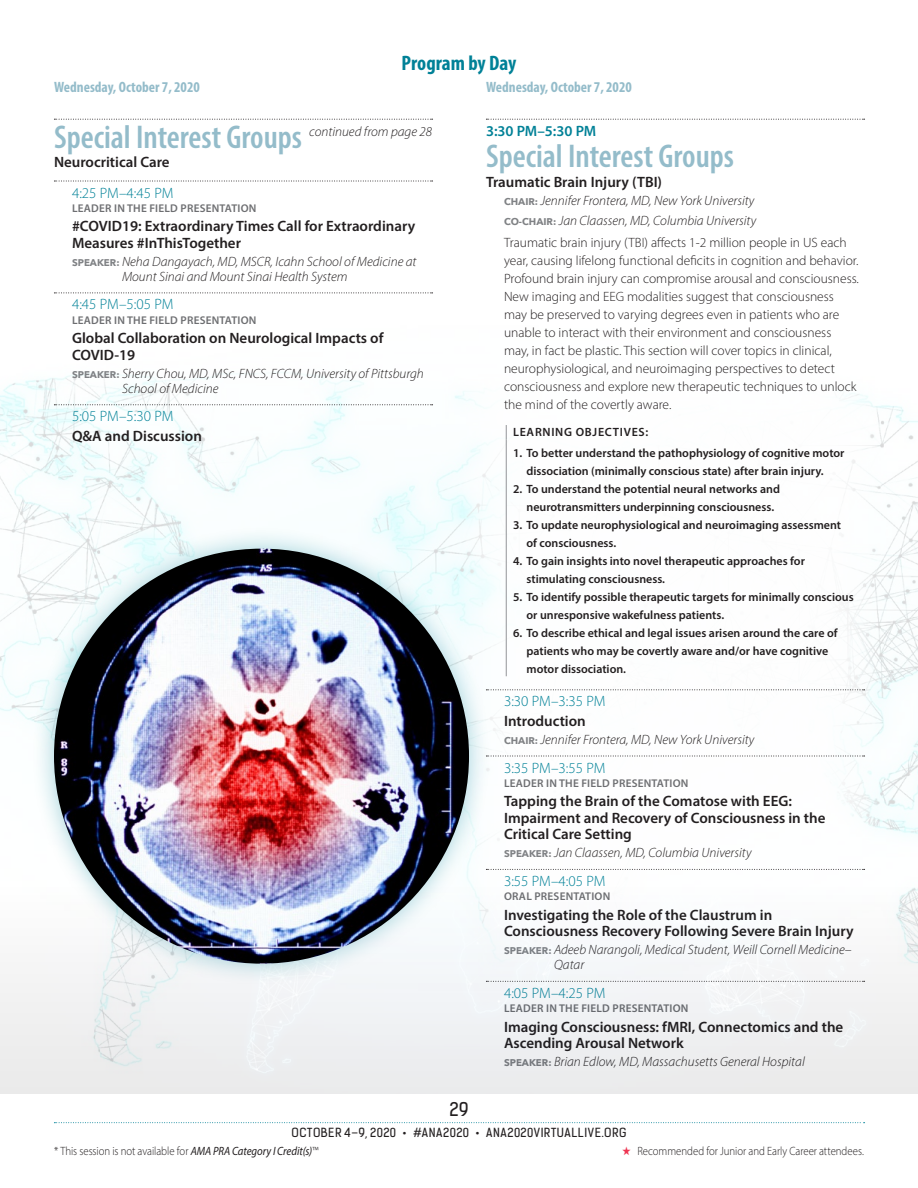
<style>
.page{position:relative;width:918px;height:1188px;background:#fff}
.page>*{position:absolute;margin:0;border:0;box-sizing:border-box;transform-origin:0 0}
.t1{font:600 condensed 33px "Myriad Pro";color:#94bcca}
.t2{font:700 condensed 21px "Myriad Pro";color:#008197}
.t3{font:18px "Kelson Sans Regular RU";color:#231f20}
.t4{font:600 15px/16.5px "Myriad Pro";color:#231f20}
.t5{font:300 15px "Myriad Pro";letter-spacing:-.005em;color:#008197}
.t6{font:700 condensed 15px "Myriad Pro";color:#94bcca}
.t7{font:600 15px "Myriad Pro";letter-spacing:-.005em;color:#008197}
.t8{font:italic 300 13.5px/15px "Myriad Pro";color:#231f20}
.t9{font:300 13.5px/18px "Myriad Pro";color:#231f20}
.t10{font:600 12px/18px "Myriad Pro";color:#231f20}
.t11{font:300 12px "Myriad Pro";letter-spacing:-.005em;color:#231f20;scale:.9 1}
.t12{font:12px "Kelson Sans Regular RU";letter-spacing:.04em;color:#231f20}
.t13{font:600 12px "Myriad Pro";letter-spacing:.06em;color:#231f20}
.t14{font:600 11.25px "Myriad Pro";letter-spacing:.02em;color:#6d6e71}
.s1{font-family:"Avenir Next";font-weight:700;font-style:normal;font-size:9.75px;color:#808285}
.s2{font-style:normal}
.s3{font-weight:400;font-style:italic}
.s4{color:#ee3552}
</style>
<div class="page">
<img style="left:0;top:380px;width:918px;height:744px">
<svg style="left:54px;top:1122px;width:811px;height:1px"></svg>
<svg style="left:39px;top:292px;width:840px;height:543px"></svg>
<svg style="left:54px;top:181px;width:379px;height:1px"></svg>
<svg style="left:54px;top:293px;width:379px;height:1px"></svg>
<svg style="left:54px;top:404px;width:379px;height:1px"></svg>
<svg style="left:486px;top:119px;width:379px;height:1px"></svg>
<svg style="left:506px;top:425px;width:1px;height:14px"></svg>
<hr style="left:506px;top:439px;width:1px;height:237px;background:#939598">
<svg style="left:491px;top:689px;width:374px;height:1px"></svg>
<svg style="left:491px;top:756px;width:374px;height:1px"></svg>
<svg style="left:54px;top:119px;width:379px;height:1px"></svg>
<img style="left:0;top:835px;width:918px;height:259px">
<div style="left:31px;top:526px;width:460px;height:460px;background:#008197;opacity:.34"></div>
<img style="left:54px;top:549px;width:415px;height:415px;border-radius:208px">
<h2 class="t2" style="left:402px;top:50px;width:116px">Program by Day</h2>
<p class="t6" style="left:54px;top:78px;width:147px">Wednesday, October 7, 2020</p>
<p class="t6" style="left:486px;top:78px;width:147px">Wednesday, October 7, 2020</p>
<h1 class="t1" style="left:54px;top:116px;width:250px">Special Interest Groups</h1>
<p class="t8" style="left:309px;top:124px;width:124px">continued from page 28</p>
<p class="t4" style="left:54px;top:153px;width:117px">Neurocritical Care</p>
<p class="t5" style="left:72px;top:184px;width:103px">4:25 PM–4:45 PM</p>
<p class="t14" style="left:72px;top:201px;width:186px">LEADER IN THE FIELD PRESENTATION</p>
<p class="t4" style="left:72px;top:218px;width:345px">#COVID19: Extraordinary Times Call for Extraordinary<br>Measures #InThisTogether</p>
<p class="t8" style="left:122px;top:254px;width:296px;text-indent:-50px"><span class="s1">SPEAKER:</span> Neha Dangayach, MD, MSCR, Icahn School of Medicine at<br>Mount Sinai and Mount Sinai Health System</p>
<p class="t5" style="left:72px;top:295px;width:103px">4:45 PM–5:05 PM</p>
<p class="t14" style="left:72px;top:313px;width:186px">LEADER IN THE FIELD PRESENTATION</p>
<p class="t4" style="left:72px;top:330px;width:313px">Global Collaboration on Neurological Impacts of<br>COVID-19</p>
<p class="t8" style="left:122px;top:366px;width:303px;text-indent:-50px"><span class="s1">SPEAKER:</span> Sherry Chou, MD, MSc, FNCS, FCCM, University of Pittsburgh<br>School of Medicine</p>
<p class="t5" style="left:72px;top:407px;width:103px">5:05 PM–5:30 PM</p>
<p class="t4" style="left:72px;top:427px;width:131px">Q&amp;A and Discussion</p>
<p class="t7" style="left:486px;top:121px;width:112px">3:30 PM–5:30 PM</p>
<h1 class="t1" style="left:486px;top:136px;width:250px">Special Interest Groups</h1>
<p class="t4" style="left:486px;top:173px;width:178px">Traumatic Brain Injury (TBI)</p>
<p class="t8" style="left:504px;top:189px;width:344px;line-height:21.3px"><span class="s1">CHAIR:</span> Jennifer Frontera, MD, New York University<br><span class="s1">CO-CHAIR:</span> Jan Claassen, MD, Columbia University<br><span class="s2">Traumatic brain injury (TBI) affects 1-2 million people in US each</span></p>
<p class="t9" style="left:504px;top:252px;width:356px">year, causing lifelong functional deficits in cognition and behavior.<br>Profound brain injury can compromise arousal and consciousness.<br>New imaging and EEG modalities suggest that consciousness may be preserved to varying degrees even in patients who are unable to interact with their environment and consciousness may, in fact be plastic. This section will cover topics in clinical, neurophysiological, and neuroimaging perspectives to detect consciousness and explore new therapeutic techniques to unlock the mind of the covertly aware.</p>
<p class="t13" style="left:513px;top:425px;width:137px">LEARNING OBJECTIVES:</p>
<p class="t10" style="left:526px;top:444px;width:320px;text-indent:-14px">1. To better understand the pathophysiology of cognitive motor dissociation (minimally conscious state) after brain injury.</p>
<p class="t10" style="left:526px;top:480px;width:255px;text-indent:-14px">2. To understand the potential neural networks and neurotransmitters underpinning consciousness.</p>
<p class="t10" style="left:526px;top:516px;width:316px;text-indent:-14px">3. To update neurophysiological and neuroimaging assessment of consciousness.</p>
<p class="t10" style="left:526px;top:552px;width:280px;text-indent:-14px">4. To gain insights into novel therapeutic approaches for stimulating consciousness.</p>
<p class="t10" style="left:526px;top:588px;width:329px;text-indent:-14px">5. To identify possible therapeutic targets for minimally conscious or unresponsive wakefulness patients.</p>
<p class="t10" style="left:526px;top:624px;width:313px;text-indent:-14px">6. To describe ethical and legal issues arisen around the care of patients who may be covertly aware and/or have cognitive motor dissociation.</p>
<p class="t5" style="left:504px;top:692px;width:103px">3:30 PM–3:35 PM</p>
<p class="t4" style="left:504px;top:712px;width:83px">Introduction</p>
<p class="t8" style="left:504px;top:732px;width:252px"><span class="s1">CHAIR:</span> Jennifer Frontera, MD, New York University</p>
<p class="t5" style="left:504px;top:759px;width:103px">3:35 PM–3:55 PM</p>
<p class="t14" style="left:504px;top:776px;width:186px">LEADER IN THE FIELD PRESENTATION</p>
<p class="t4" style="left:504px;top:793px;width:323px">Tapping the Brain of the Comatose with EEG:<br>Impairment and Recovery of Consciousness in the<br>Critical Care Setting</p>
<p class="t8" style="left:504px;top:845px;width:249px"><span class="s1">SPEAKER:</span> Jan Claassen, MD, Columbia University</p>
<p class="t5" style="left:504px;top:872px;width:103px">3:55 PM–4:05 PM</p>
<p class="t14" style="left:504px;top:889px;width:108px">ORAL PRESENTATION</p>
<p class="t4" style="left:504px;top:906px;width:351px">Investigating the Role of the Claustrum in<br>Consciousness Recovery Following Severe Brain Injury</p>
<p class="t8" style="left:554px;top:942px;width:299px;text-indent:-50px"><span class="s1">SPEAKER:</span> Adeeb Narangoli, Medical Student, Weill Cornell Medicine–<br>Qatar</p>
<p class="t5" style="left:504px;top:984px;width:103px">4:05 PM–4:25 PM</p>
<p class="t14" style="left:504px;top:1001px;width:186px">LEADER IN THE FIELD PRESENTATION</p>
<p class="t4" style="left:504px;top:1018px;width:341px">Imaging Consciousness: fMRI, Connectomics and the<br>Ascending Arousal Network</p>
<p class="t8" style="left:504px;top:1054px;width:302px"><span class="s1">SPEAKER:</span> Brian Edlow, MD, Massachusetts General Hospital</p>
<h3 class="t3" style="left:449px;top:1098px;width:21px">29</h3>
<p class="t12" style="left:292px;top:1125px;width:336px">OCTOBER 4–9, 2020 • #ANA2020 • ANA2020VIRTUALLIVE.ORG</p>
<p class="t11" style="left:54px;top:1143px;width:295px">* This session is not available for <span class="s3">AMA PRA Category I Credit(s)</span>™</p>
<p class="t11" style="left:622px;top:1143px;width:270px"><span class="s4">★</span> Recommended for Junior and Early Career attendees.</p>
</div>
